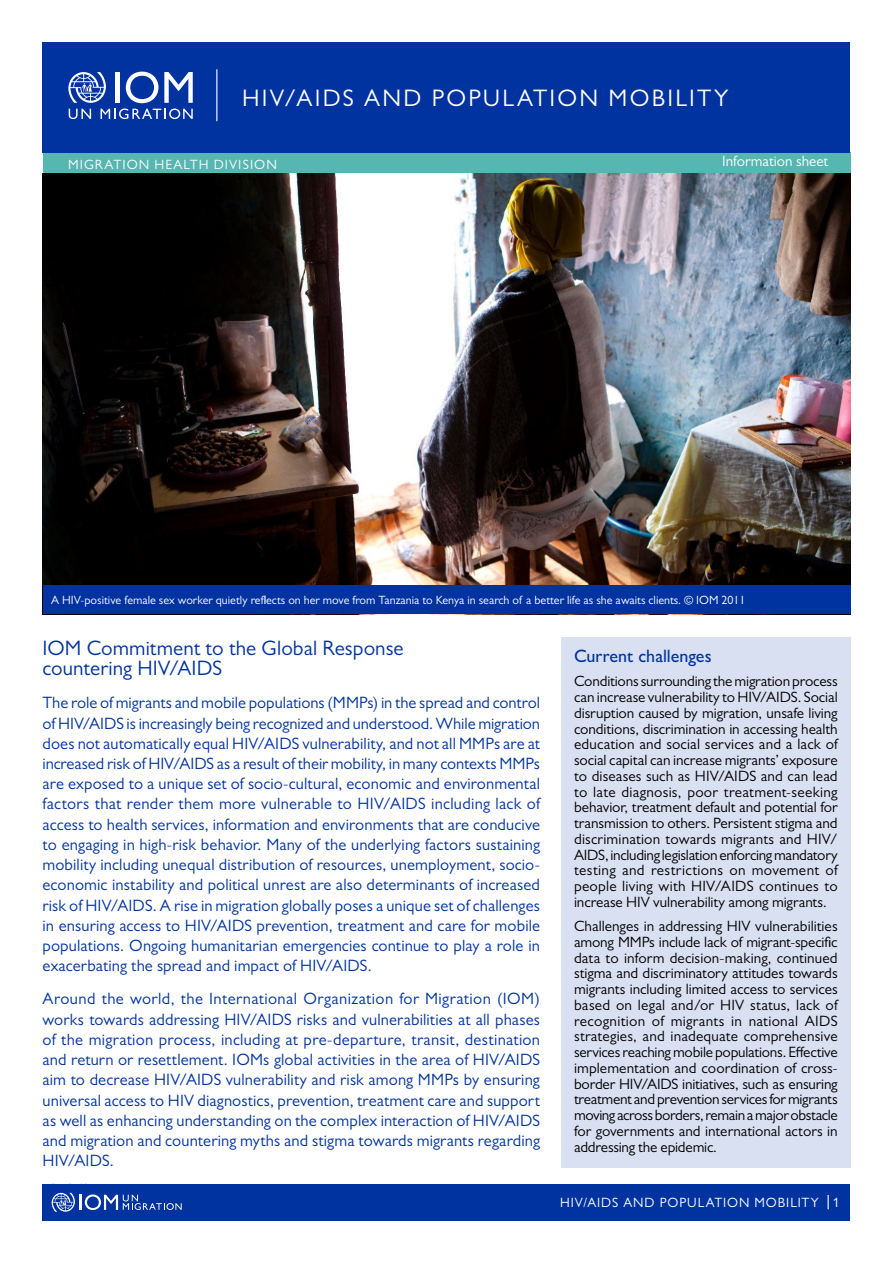
<style>
.page{position:relative;width:893px;height:1263px;background:#fff}
.page>*{position:absolute;margin:0;border:0;box-sizing:border-box;transform-origin:0 0}
.t1{font:24px "Gill Sans MT Pro";letter-spacing:.095em;color:#fff}
.t2{font:21px/20.2px "Gill Sans MT Pro";letter-spacing:.005em;color:#0033a0}
.t3{font:500 18px "Gill Sans MT Pro";color:#0033a0}
.t4{font:16.5px/20.2px "Gill Sans MT Pro";letter-spacing:.01em;color:#0033a0;text-align:justify}
.t5{font:15px/15.8px "Gill Sans MT Pro";letter-spacing:-.005em;color:#000;text-align:justify}
.t6{font:15px "Gill Sans MT Pro";color:#fff}
.t7{font:13.5px "Gill Sans Nova";letter-spacing:.07em;color:#fff}
.t8{font:13.5px "Gill Sans MT Pro";letter-spacing:.075em;color:#fff}
.t9{font:12px "Gill Sans MT Pro";color:#fff}
</style>
<div class="page">
<div style="left:43px;top:153px;width:807px;height:21px;background:#55b6b2"></div>
<img style="left:43px;top:173px;width:807px;height:413px">
<div style="left:43px;top:586px;width:807px;height:28px;background:#0033a0"></div>
<div style="left:561px;top:637px;width:289px;height:530px;background:#d9e0f1"></div>
<div style="left:43px;top:1184px;width:807px;height:36px;background:#0033a0"></div>
<svg style="left:52px;top:1193px;width:130px;height:19px"></svg>
<svg style="left:828px;top:1195px;width:1px;height:14px"></svg>
<div style="left:43px;top:43px;width:807px;height:110px;background:#0033a0"></div>
<div style="left:115px;top:72px;width:5px;height:31px;background:#fff"></div>
<svg style="left:126px;top:72px;width:32px;height:31px"></svg>
<svg style="left:164px;top:72px;width:29px;height:31px"></svg>
<svg style="left:69px;top:109px;width:22px;height:10px"></svg>
<svg style="left:101px;top:109px;width:92px;height:10px"></svg>
<svg style="left:68px;top:72px;width:38px;height:31px"></svg>
<hr style="left:216px;top:69px;width:1px;height:52px;background:#fff">
<h1 class="t1" style="left:242px;top:83px;width:488px">HIV/AIDS AND POPULATION MOBILITY</h1>
<p class="t8" style="left:68px;top:156px;width:210px">MIGRATION HEALTH DIVISION</p>
<p class="t6" style="left:722px;top:152px;width:108px">Information sheet</p>
<p class="t9" style="left:51px;top:593px;width:696px">A HIV-positive female sex worker quietly reflects on her move from Tanzania to Kenya in search of a better life as she awaits clients. © IOM 2011</p>
<p class="t2" style="left:43px;top:638px;width:363px">IOM Commitment to the Global Response countering HIV/AIDS</p>
<p class="t4" style="left:43px;top:692px;width:499px">The role of migrants and mobile populations (MMPs) in the spread and control of HIV/AIDS is increasingly being recognized and understood. While migration does not automatically equal HIV/AIDS vulnerability, and not all MMPs are at increased risk of HIV/AIDS as a result of their mobility, in many contexts MMPs are exposed to a unique set of socio-cultural, economic and environmental factors that render them more vulnerable to HIV/AIDS including lack of access to health services, information and environments that are conducive to engaging in high-risk behavior. Many of the underlying factors sustaining mobility including unequal distribution of resources, unemployment, socio&shy;economic instability and political unrest are also determinants of increased risk of HIV/AIDS. A rise in migration globally poses a unique set of challenges in ensuring access to HIV/AIDS prevention, treatment and care for mobile populations. Ongoing humanitarian emergencies continue to play a role in exacerbating the spread and impact of HIV/AIDS.</p>
<p class="t4" style="left:43px;top:989px;width:499px">Around the world, the International Organization for Migration (IOM) works towards addressing HIV/AIDS risks and vulnerabilities at all phases of the migration process, including at pre-departure, transit, destination and return or resettlement. IOMs global activities in the area of HIV/AIDS aim to decrease HIV/AIDS vulnerability and risk among MMPs by ensuring universal access to HIV diagnostics, prevention, treatment care and support as well as enhancing understanding on the complex interaction of HIV/AIDS and migration and countering myths and stigma towards migrants regarding HIV/AIDS.</p>
<p class="t3" style="left:574px;top:645px;width:139px">Current challenges</p>
<p class="t5" style="left:574px;top:673px;width:265px">Conditions surrounding the migration process can increase vulnerability to HIV/AIDS. Social disruption caused by migration, unsafe living conditions, discrimination in accessing health education and social services and a lack of social capital can increase migrants’ exposure to diseases such as HIV/AIDS and can lead to late diagnosis, poor treatment-seeking behavior, treatment default and potential for transmission to others. Persistent stigma and discrimination towards migrants and HIV/ AIDS, including legislation enforcing mandatory testing and restrictions on movement of people living with HIV/AIDS continues to increase HIV vulnerability among migrants.</p>
<p class="t5" style="left:574px;top:918px;width:265px">Challenges in addressing HIV vulnerabilities among MMPs include lack of migrant-specific data to inform decision-making, continued stigma and discriminatory attitudes towards migrants including limited access to services based on legal and/or HIV status, lack of recognition of migrants in national AIDS strategies, and inadequate comprehensive services reaching mobile populations. Effective implementation and coordination of cross&shy;border HIV/AIDS initiatives, such as ensuring treatment and prevention services for migrants moving across borders, remain a major obstacle for governments and international actors in addressing the epidemic.</p>
<p class="t7" style="left:560px;top:1194px;width:281px">HIV/AIDS AND POPULATION MOBILITY 1</p>
</div>
